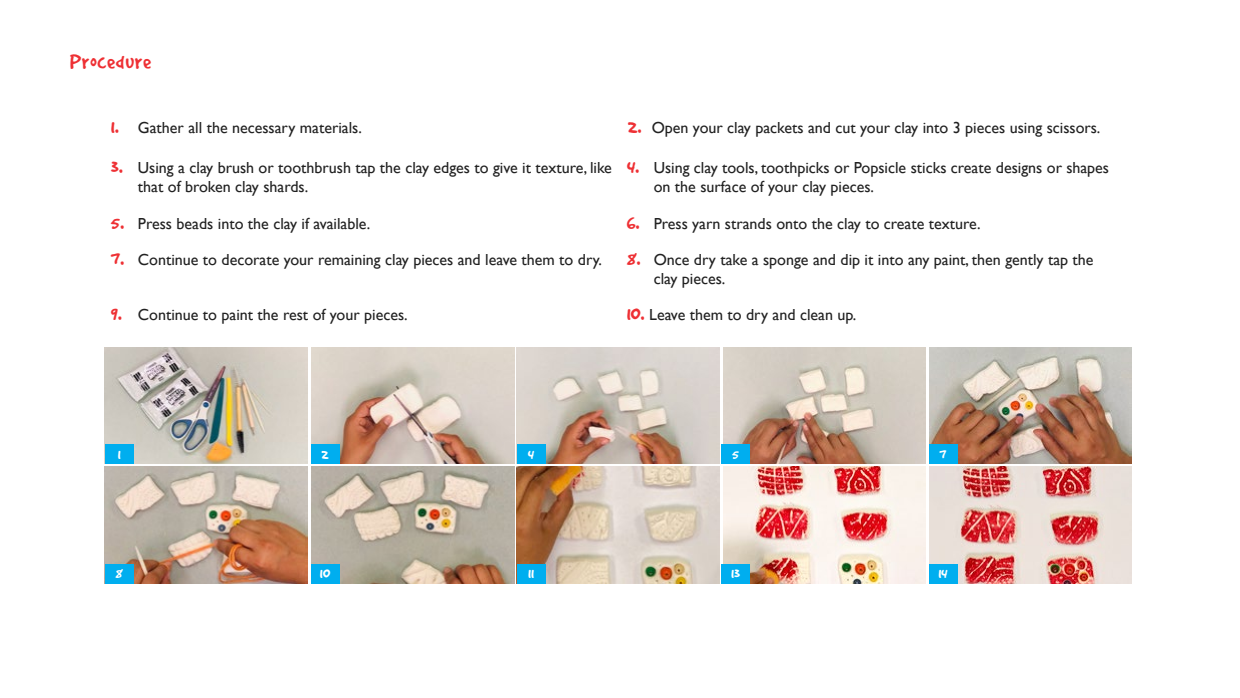
<style>
.page{position:relative;width:1240px;height:698px;background:#fff}
.page>*{position:absolute;margin:0;border:0;box-sizing:border-box;transform-origin:0 0}
.t1{font:23px "Good Dog";letter-spacing:.04em;color:#ee3034}
.t2{font:17.2px "Good Dog";color:#fff}
.t3{font:16px/19.2px "Gill Sans";color:#212121}
.s1{font-family:"Good Dog";font-size:23px;color:#ee3034}
</style>
<div class="page">
<img style="left:105px;top:347px;width:202px;height:117px">
<img style="left:312px;top:347px;width:202px;height:117px">
<img style="left:723px;top:347px;width:203px;height:117px">
<img style="left:517px;top:347px;width:202px;height:117px">
<img style="left:929px;top:347px;width:203px;height:117px">
<img style="left:312px;top:467px;width:202px;height:116px">
<img style="left:723px;top:467px;width:203px;height:116px">
<img style="left:105px;top:467px;width:202px;height:116px">
<img style="left:517px;top:467px;width:202px;height:116px">
<img style="left:929px;top:467px;width:203px;height:116px">
<div style="left:311px;top:445px;width:28px;height:19px;background:#00aeef"></div>
<div style="left:105px;top:445px;width:28px;height:19px;background:#00aeef"></div>
<div style="left:721px;top:445px;width:29px;height:19px;background:#00aeef"></div>
<div style="left:517px;top:445px;width:28px;height:19px;background:#00aeef"></div>
<div style="left:105px;top:564px;width:28px;height:19px;background:#00aeef"></div>
<div style="left:929px;top:445px;width:28px;height:19px;background:#00aeef"></div>
<div style="left:517px;top:564px;width:28px;height:19px;background:#00aeef"></div>
<div style="left:311px;top:564px;width:28px;height:19px;background:#00aeef"></div>
<div style="left:929px;top:564px;width:28px;height:19px;background:#00aeef"></div>
<div style="left:721px;top:564px;width:29px;height:19px;background:#00aeef"></div>
<h1 class="t1" style="left:70px;top:49px;width:82px">Procedure</h1>
<p class="t3" style="left:111px;top:119px;width:252px"><span class="s1">1.</span> Gather all the necessary materials.</p>
<p class="t3" style="left:628px;top:119px;width:474px"><span class="s1">2.</span> Open your clay packets and cut your clay into 3 pieces using scissors.</p>
<p class="t3" style="left:138px;top:158px;width:476px;text-indent:-27px"><span class="s1">3.</span> Using a clay brush or toothbrush tap the clay edges to give it texture, like that of broken clay shards.</p>
<p class="t3" style="left:654px;top:158px;width:457px;text-indent:-27px"><span class="s1">4.</span> Using clay tools, toothpicks or Popsicle sticks create designs or shapes on the surface of your clay pieces.</p>
<p class="t3" style="left:111px;top:214px;width:261px"><span class="s1">5.</span> Press beads into the clay if available.</p>
<p class="t3" style="left:627px;top:214px;width:356px"><span class="s1">6.</span> Press yarn strands onto the clay to create texture.</p>
<p class="t3" style="left:654px;top:250px;width:441px;text-indent:-543px"><span class="s1">7.</span> Continue to decorate your remaining clay pieces and leave them to dry. <span class="s1">8.</span> Once dry take a sponge and dip it into any paint, then gently tap the clay pieces.</p>
<p class="t3" style="left:111px;top:305px;width:298px"><span class="s1">9.</span> Continue to paint the rest of your pieces.</p>
<p class="t3" style="left:627px;top:305px;width:231px"><span class="s1">10.</span> Leave them to dry and clean up.</p>
<p class="t2" style="left:118px;top:444px;width:4px">1</p>
<p class="t2" style="left:322px;top:444px;width:9px">2</p>
<p class="t2" style="left:528px;top:444px;width:8px">4</p>
<p class="t2" style="left:732px;top:444px;width:8px">5</p>
<p class="t2" style="left:940px;top:444px;width:8px">7</p>
<p class="t2" style="left:115px;top:564px;width:9px">8</p>
<p class="t2" style="left:320px;top:564px;width:12px">10</p>
<p class="t2" style="left:528px;top:564px;width:7px">11</p>
<p class="t2" style="left:731px;top:564px;width:10px">13</p>
<p class="t2" style="left:938px;top:564px;width:11px">14</p>
</div>
